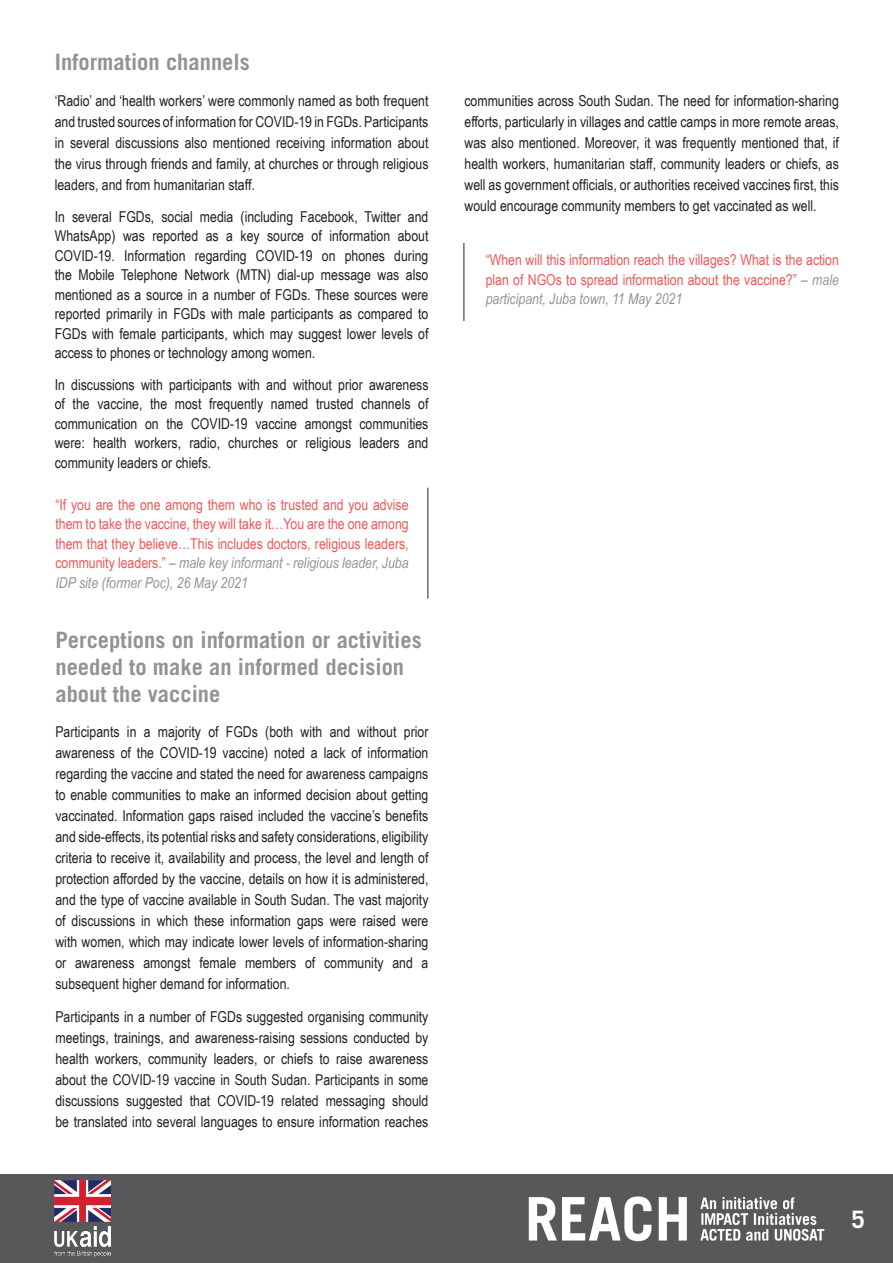
<style>
.page{position:relative;width:893px;height:1263px;background:#fff}
.page>*{position:absolute;margin:0;border:0;box-sizing:border-box;transform-origin:0 0}
.REACH_body_text_back{font:700 24px "Trade Gothic LT Std";color:#fff}
.Intro_bold{font:700 22.5px/27px "Trade Gothic LT Std";color:#929494}
.REACH_body_text_back-2{font:15px/21px "Arial Narrow";color:#231f20;text-align:justify}
.REACH_body_text_back-3{font:15px/19.5px "Arial Narrow";color:#ee5859;text-align:justify}
.s1{color:#929494}
.s2{font-style:italic;color:#929494}
</style>
<div class="page">
<div style="left:0;top:1175px;width:893px;height:88px;background:#58585a"></div>
<img style="left:528px;top:1196px;width:297px;height:46px">
<img style="left:54px;top:1181px;width:56px;height:75px">
<hr style="left:428px;top:488px;width:1px;height:110px;background:#231f20">
<hr style="left:464px;top:243px;width:1px;height:78px;background:#231f20">
<p class="Intro_bold" style="left:55px;top:48px;width:197px">Information channels</p>
<p class="REACH_body_text_back-2" style="left:55px;top:90px;width:375px">‘Radio’ and ‘health workers’ were commonly named as both frequent and trusted sources of information for COVID-19 in FGDs. Participants in several discussions also mentioned receiving information about the virus through friends and family, at churches or through religious leaders, and from humanitarian staff.</p>
<p class="REACH_body_text_back-2" style="left:55px;top:206px;width:375px;line-height:19.5px">In several FGDs, social media (including Facebook, Twitter and WhatsApp) was reported as a key source of information about COVID-19. Information regarding COVID-19 on phones during the Mobile Telephone Network (MTN) dial-up message was also mentioned as a source in a number of FGDs. These sources were reported primarily in FGDs with male participants as compared to FGDs with female participants, which may suggest lower levels of access to phones or technology among women.</p>
<p class="REACH_body_text_back-2" style="left:55px;top:374px;width:375px;line-height:19.5px">In discussions with participants with and without prior awareness of the vaccine, the most frequently named trusted channels of communication on the COVID-19 vaccine amongst communities were: health workers, radio, churches or religious leaders and community leaders or chiefs.</p>
<p class="REACH_body_text_back-3" style="left:55px;top:494px;width:355px">“If you are the one among them who is trusted and you advise them to take the vaccine, they will take it…You are the one among them that they believe…This includes doctors, religious leaders, community leaders.” <span class="s1">–</span> <span class="s2">male key informant - religious leader, Juba IDP site (former Poc), 26 May 2021</span></p>
<p class="Intro_bold" style="left:55px;top:626px;width:368px">Perceptions on information or activities needed to make an informed decision about the vaccine</p>
<p class="REACH_body_text_back-2" style="left:55px;top:720px;width:375px">Participants in a majority of FGDs (both with and without prior awareness of the COVID-19 vaccine) noted a lack of information regarding the vaccine and stated the need for awareness campaigns to enable communities to make an informed decision about getting vaccinated. Information gaps raised included the vaccine’s benefits and side-effects, its potential risks and safety considerations, eligibility criteria to receive it, availability and process, the level and length of protection afforded by the vaccine, details on how it is administered, and the type of vaccine available in South Sudan. The vast majority of discussions in which these information gaps were raised were with women, which may indicate lower levels of information-sharing or awareness amongst female members of community and a subsequent higher demand for information.</p>
<p class="REACH_body_text_back-2" style="left:55px;top:1005px;width:375px">Participants in a number of FGDs suggested organising community meetings, trainings, and awareness-raising sessions conducted by health workers, community leaders, or chiefs to raise awareness about the COVID-19 vaccine in South Sudan. Participants in some discussions suggested that COVID-19 related messaging should be translated into several languages to ensure information reaches</p>
<p class="REACH_body_text_back-2" style="left:464px;top:90px;width:376px">communities across South Sudan. The need for information-sharing efforts, particularly in villages and cattle camps in more remote areas, was also mentioned. Moreover, it was frequently mentioned that, if health workers, humanitarian staff, community leaders or chiefs, as well as government officials, or authorities received vaccines first, this would encourage community members to get vaccinated as well.</p>
<p class="REACH_body_text_back-3" style="left:486px;top:250px;width:355px">“When will this information reach the villages? What is the action plan of NGOs to spread information about the vaccine?” <span class="s1">–</span> <span class="s2">male participant, Juba town, 11 May 2021</span></p>
<p class="REACH_body_text_back" style="left:851px;top:1205px;width:15px">5</p>
</div>
